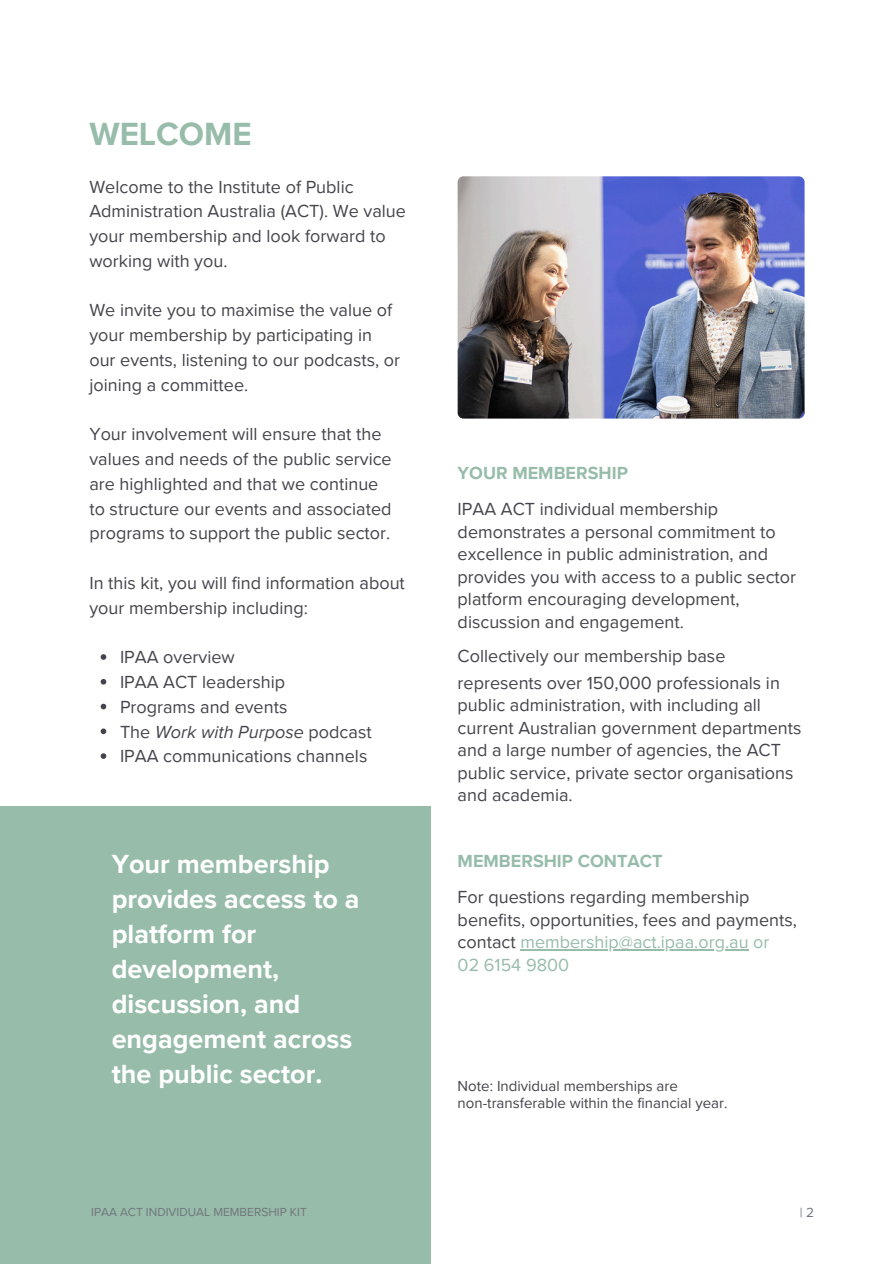
<style>
.page{position:relative;width:894px;height:1264px;background:#fff}
.page>*{position:absolute;margin:0;border:0;box-sizing:border-box;transform-origin:0 0}
.t1{font:700 33px "Proxima Nova";color:#97bcaa}
.t2{font:700 27px/35px "Proxima Nova";color:#fff}
.t3{font:18px/24.8px "Proxima Nova";color:#44444c}
.t4{font:700 18px "Proxima Nova";color:#97bcaa}
.t5{font:italic 18px "Proxima Nova";color:#44444c}
.t6{font:18px "Proxima Nova";color:#97bcaa}
.t7{font:15px/17px "Proxima Nova";color:#44444b}
.t8{font:13.5px "Proxima Nova";color:#71747c}
.t9{font:12px "Proxima Nova";color:#71747c}
.s1{font-style:normal}
.s2{color:#97bcaa}
</style>
<div class="page">
<div style="left:0;top:806px;width:430px;height:457px;background:#97bcaa"></div>
<img style="left:457px;top:176px;width:347px;height:242px;border-radius:6px">
<svg style="left:101px;top:654px;width:5px;height:6px"></svg>
<svg style="left:101px;top:679px;width:5px;height:5px"></svg>
<svg style="left:101px;top:703px;width:5px;height:6px"></svg>
<svg style="left:101px;top:728px;width:5px;height:6px"></svg>
<svg style="left:101px;top:753px;width:5px;height:6px"></svg>
<hr style="left:520px;top:949px;width:228px;height:1px;background:#97bcaa">
<h2 class="t1" style="left:89px;top:114px;width:164px">WELCOME</h2>
<h1 class="t3" style="left:89px;top:174px;width:318px">Welcome to the Institute of Public<br>Administration Australia (ACT). We value your membership and look forward to working with you.</h1>
<h4 class="t3" style="left:89px;top:298px;width:312px">We invite you to maximise the value of your membership by participating in our events, listening to our podcasts, or joining a committee.</h4>
<h4 class="t3" style="left:89px;top:422px;width:304px">Your involvement will ensure that the values and needs of the public service are highlighted and that we continue to structure our events and associated programs to support the public sector.</h4>
<h4 class="t3" style="left:89px;top:571px;width:317px">In this kit, you will find information about your membership including:</h4>
<h4 class="t3" style="left:120px;top:645px;width:116px">IPAA overview</h4>
<p class="t3" style="left:120px;top:670px;width:166px">IPAA ACT leadership</p>
<p class="t3" style="left:120px;top:694px;width:169px">Programs and events</p>
<p class="t5" style="left:120px;top:721px;width:253px"><span class="s1">The</span> Work with Purpose <span class="s1">podcast</span></p>
<p class="t3" style="left:120px;top:744px;width:249px">IPAA communications channels</p>
<p class="t2" style="left:112px;top:847px;width:249px">Your membership provides access to a platform for development, discussion, and engagement across the public sector.</p>
<h3 class="t4" style="left:457px;top:462px;width:172px">YOUR MEMBERSHIP</h3>
<h4 class="t3" style="left:457px;top:498px;width:340px;line-height:22.5px">IPAA ACT individual membership demonstrates a personal commitment to excellence in public administration, and provides you with access to a public sector platform encouraging development, discussion and engagement.</h4>
<h4 class="t3" style="left:457px;top:642px;width:324px;line-height:27px">Collectively our membership base represents over 150,000 professionals in</h4>
<h4 class="t3" style="left:457px;top:694px;width:345px;line-height:22.5px">public administration, with including all current Australian government departments and a large number of agencies, the ACT public service, private sector organisations and academia.</h4>
<h4 class="t4" style="left:457px;top:850px;width:206px">MEMBERSHIP CONTACT</h4>
<p class="t3" style="left:457px;top:886px;width:341px;line-height:22.5px">For questions regarding membership benefits, opportunities, fees and payments, contact <span class="s2">membership@act.ipaa.org.au or</span></p>
<h3 class="t6" style="left:457px;top:954px;width:113px">02 6154 9800</h3>
<h5 class="t7" style="left:457px;top:1078px;width:271px">Note: Individual memberships are non-transferable within the financial year.</h5>
<p class="t9" style="left:91px;top:1205px;width:217px">IPAA ACT INDIVIDUAL MEMBERSHIP KIT</p>
<h5 class="t8" style="left:799px;top:1204px;width:16px">| 2</h5>
</div>
